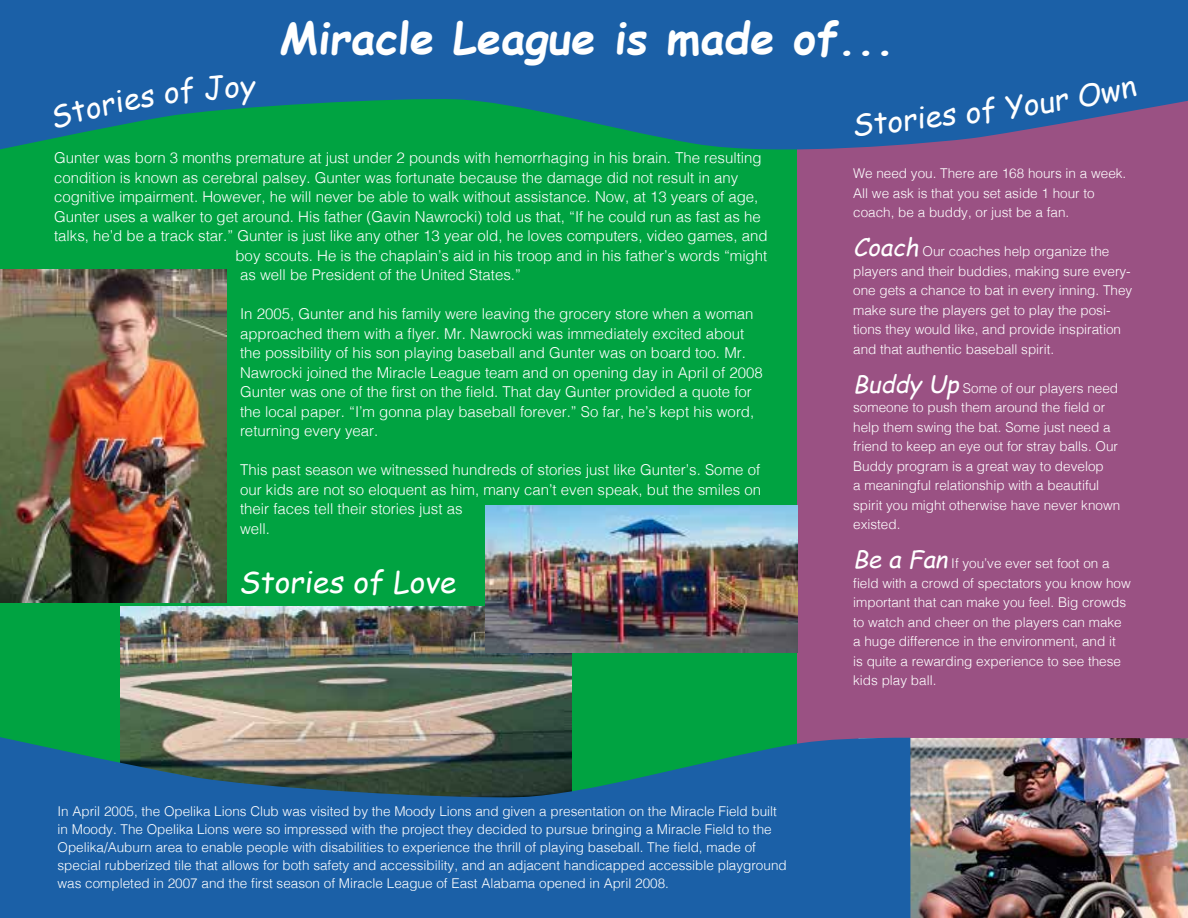
<style>
.page{position:relative;width:1188px;height:918px;background:#fff}
.page>*{position:absolute;margin:0;border:0;box-sizing:border-box;transform-origin:0 0}
.t1{font:700 43.5px "Comic Sans MS";color:#fff}
.t2{font:30px "Comic Sans MS";color:#fff}
.t3{font:300 15px/19.5px "Helvetica";color:#fff}
.t4{font:300 13.5px/19.5px "Helvetica";color:#fff}
.s1{font-family:"Comic Sans MS";font-weight:400;font-style:italic;font-size:24px}
</style>
<div class="page">
<div style="left:0;top:0;width:798px;height:818px;background:#00a341"></div>
<div style="left:798px;top:0;width:390px;height:784px;background:#9a5183"></div>
<svg style="left:0;top:0;width:1188px;height:158px;fill:#1b60a7"></svg>
<img style="left:120px;top:606px;width:451px;height:128px">
<img style="left:486px;top:505px;width:312px;height:147px">
<img style="left:0;top:269px;width:226px;height:333px">
<img style="left:910px;top:738px;width:278px;height:180px">
<svg style="left:0;top:734px;width:910px;height:184px;fill:#1b60a7"></svg>
<svg style="left:51px;top:89px;width:103px;height:41px"></svg>
<svg style="left:165px;top:77px;width:29px;height:28px"></svg>
<svg style="left:206px;top:75px;width:50px;height:30px"></svg>
<div style="left:1005px;top:94px;width:64px;height:25px;background:#1b60a7"></div>
<div style="left:1078px;top:80px;width:59px;height:28px;background:#1b60a7"></div>
<h1 class="t1" style="left:279px;top:6px;width:622px">Miracle League is made of...</h1>
<p class="t3" style="left:54px;top:147px;width:709px">Gunter was born 3 months premature at just under 2 pounds with hemorrhaging in his brain. The resulting</p>
<p class="t3" style="left:54px;top:166px;width:686px">condition is known as cerebral palsey. Gunter was fortunate because the damage did not result in any</p>
<p class="t3" style="left:54px;top:186px;width:706px">cognitive impairment. However, he will never be able to walk without assistance. Now, at 13 years of age,</p>
<p class="t3" style="left:54px;top:205px;width:708px">Gunter uses a walker to get around. His father (Gavin Nawrocki) told us that, “If he could run as fast as he</p>
<p class="t3" style="left:54px;top:225px;width:715px">talks, he’d be a track star.” Gunter is just like any other 13 year old, he loves computers, video games, and</p>
<p class="t3" style="left:236px;top:244px;width:533px">boy scouts. He is the chaplain’s aid in his troop and in his father’s words “might</p>
<p class="t3" style="left:240px;top:264px;width:282px">as well be President of the United States.”</p>
<p class="t3" style="left:240px;top:303px;width:524px">In 2005, Gunter and his family were leaving the grocery store when a woman approached them with a flyer. Mr. Nawrocki was immediately excited about the possibility of his son playing baseball and Gunter was on board too. Mr.<br>Nawrocki joined the Miracle League team and on opening day in April of 2008<br>Gunter was one of the first on the field. That day Gunter provided a quote for the local paper. “I’m gonna play baseball forever.” So far, he’s kept his word, returning every year.</p>
<p class="t3" style="left:240px;top:459px;width:523px">This past season we witnessed hundreds of stories just like Gunter’s. Some of our kids are not so eloquent as him, many can’t even speak, but the smiles on their faces tell their stories just as<br>well.</p>
<h2 class="t2" style="left:239px;top:560px;width:222px">Stories of Love</h2>
<p class="t4" style="left:58px;top:802px;width:731px;line-height:18px">In April 2005, the Opelika Lions Club was visited by the Moody Lions and given a presentation on the Miracle Field built in Moody. The Opelika Lions were so impressed with the project they decided to pursue bringing a Miracle Field to the Opelika/Auburn area to enable people with disabilities to experience the thrill of playing baseball. The field, made of special rubberized tile that allows for both safety and accessibility, and an adjacent handicapped accessible playground was completed in 2007 and the first season of Miracle League of East Alabama opened in April 2008.</p>
<h2 class="t2" style="left:850px;top:103px;width:75px;rotate:-6deg">Stori</h2>
<h2 class="t2" style="left:922px;top:96px;width:73px;rotate:-7deg">es of</h2>
<p class="t4" style="left:853px;top:163px;width:275px">We need you. There are 168 hours in a week.<br>All we ask is that you set aside 1 hour to coach, be a buddy, or just be a fan.</p>
<p class="t4" style="left:853px;top:241px;width:281px"><span class="s1">Coach</span> Our coaches help organize the players and their buddies, making sure every&shy;one gets a chance to bat in every inning. They make sure the players get to play the posi&shy;tions they would like, and provide inspiration and that authentic baseball spirit.</p>
<p class="t4" style="left:853px;top:377px;width:269px"><span class="s1">Buddy Up</span> Some of our players need someone to push them around the field or help them swing the bat. Some just need a friend to keep an eye out for stray balls. Our Buddy program is a great way to develop<br>a meaningful relationship with a beautiful spirit you might otherwise have never known existed.</p>
<p class="t4" style="left:853px;top:553px;width:279px"><span class="s1">Be a Fan</span> If you’ve ever set foot on a field with a crowd of spectators you know how important that can make you feel. Big crowds to watch and cheer on the players can make a huge difference in the environment, and it<br>is quite a rewarding experience to see these kids play ball.</p>
</div>
